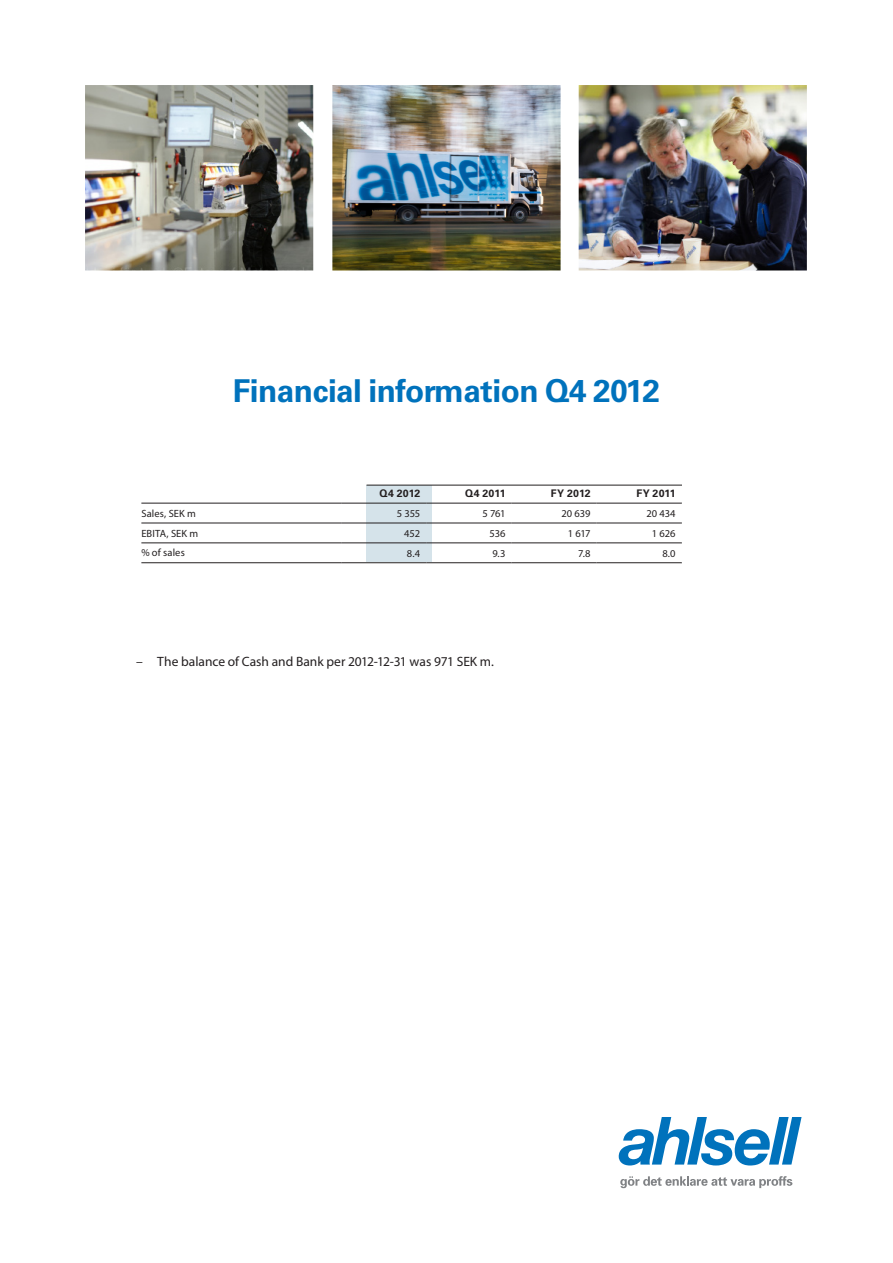
<style>
.page{position:relative;width:893px;height:1263px;background:#fff}
.page>*{position:absolute;margin:0;border:0;box-sizing:border-box;transform-origin:0 0}
.Rubrik_kapitel{font:700 31.5px "Univers LT Std";letter-spacing:-.015em;color:#0072bc}
.bröd_gar{font:13.5px "Myriad Pro";letter-spacing:-.005em;color:#231f20}
.t1{font:10.5px "Myriad Pro";letter-spacing:.005em;color:#231f20}
.t2{font:700 10.5px "Univers LT Std";letter-spacing:.01em;color:#231f20}
</style>
<div class="page">
<div style="left:366px;top:485px;width:66px;height:77px;background:#d5e3ea"></div>
<img style="left:85px;top:85px;width:228px;height:185px">
<img style="left:332px;top:85px;width:229px;height:185px">
<hr style="left:141px;top:523px;width:200px;height:1px;background:#231f20">
<hr style="left:341px;top:523px;width:85px;height:1px;background:#231f20">
<hr style="left:426px;top:523px;width:86px;height:1px;background:#231f20">
<hr style="left:512px;top:523px;width:85px;height:1px;background:#231f20">
<hr style="left:597px;top:523px;width:85px;height:1px;background:#231f20">
<hr style="left:141px;top:543px;width:200px;height:1px;background:#231f20">
<hr style="left:341px;top:543px;width:85px;height:1px;background:#231f20">
<hr style="left:426px;top:543px;width:86px;height:1px;background:#231f20">
<hr style="left:512px;top:543px;width:85px;height:1px;background:#231f20">
<hr style="left:597px;top:543px;width:85px;height:1px;background:#231f20">
<hr style="left:141px;top:562px;width:200px;height:1px;background:#231f20">
<hr style="left:341px;top:562px;width:85px;height:1px;background:#231f20">
<hr style="left:426px;top:562px;width:86px;height:1px;background:#231f20">
<hr style="left:512px;top:562px;width:85px;height:1px;background:#231f20">
<hr style="left:597px;top:562px;width:85px;height:1px;background:#231f20">
<hr style="left:141px;top:503px;width:200px;height:1px;background:#231f20">
<hr style="left:341px;top:503px;width:85px;height:1px;background:#231f20">
<hr style="left:426px;top:503px;width:86px;height:1px;background:#231f20">
<hr style="left:512px;top:503px;width:85px;height:1px;background:#231f20">
<hr style="left:597px;top:503px;width:85px;height:1px;background:#231f20">
<img style="left:579px;top:85px;width:228px;height:185px">
<hr style="left:366px;top:485px;width:346px;height:1px;background:#231f20">
<svg style="left:619px;top:1117px;width:182px;height:48px"></svg>
<svg style="left:620px;top:1176px;width:172px;height:12px"></svg>
<div style="left:682px;top:471px;width:90px;height:112px;background:#fff"></div>
<p class="Rubrik_kapitel" style="left:233px;top:372px;width:429px">Financial information Q4 2012</p>
<p class="t2" style="left:379px;top:487px;width:42px">Q4 2012</p>
<p class="t2" style="left:465px;top:487px;width:42px">Q4 2011</p>
<p class="t2" style="left:551px;top:487px;width:41px">FY 2012</p>
<p class="t2" style="left:636px;top:487px;width:41px">FY 2011</p>
<p class="t1" style="left:141px;top:507px;width:56px">Sales, SEK m</p>
<p class="t1" style="left:397px;top:507px;width:25px">5 355</p>
<p class="t1" style="left:482px;top:507px;width:25px">5 761</p>
<p class="t1" style="left:561px;top:507px;width:31px">20 639</p>
<p class="t1" style="left:646px;top:507px;width:31px">20 434</p>
<p class="t1" style="left:141px;top:527px;width:58px">EBITA, SEK m</p>
<p class="t1" style="left:404px;top:527px;width:17px">452</p>
<p class="t1" style="left:489px;top:527px;width:18px">536</p>
<p class="t1" style="left:568px;top:527px;width:24px">1 617</p>
<p class="t1" style="left:652px;top:527px;width:25px">1 626</p>
<p class="t1" style="left:141px;top:546px;width:45px">% of sales</p>
<p class="t1" style="left:407px;top:547px;width:15px">8.4</p>
<p class="t1" style="left:492px;top:547px;width:15px">9.3</p>
<p class="t1" style="left:578px;top:547px;width:14px">7.8</p>
<p class="t1" style="left:662px;top:547px;width:15px">8.0</p>
<p class="bröd_gar" style="left:136px;top:653px;width:359px">– The balance of Cash and Bank per 2012-12-31 was 971 SEK m.</p>
</div>
